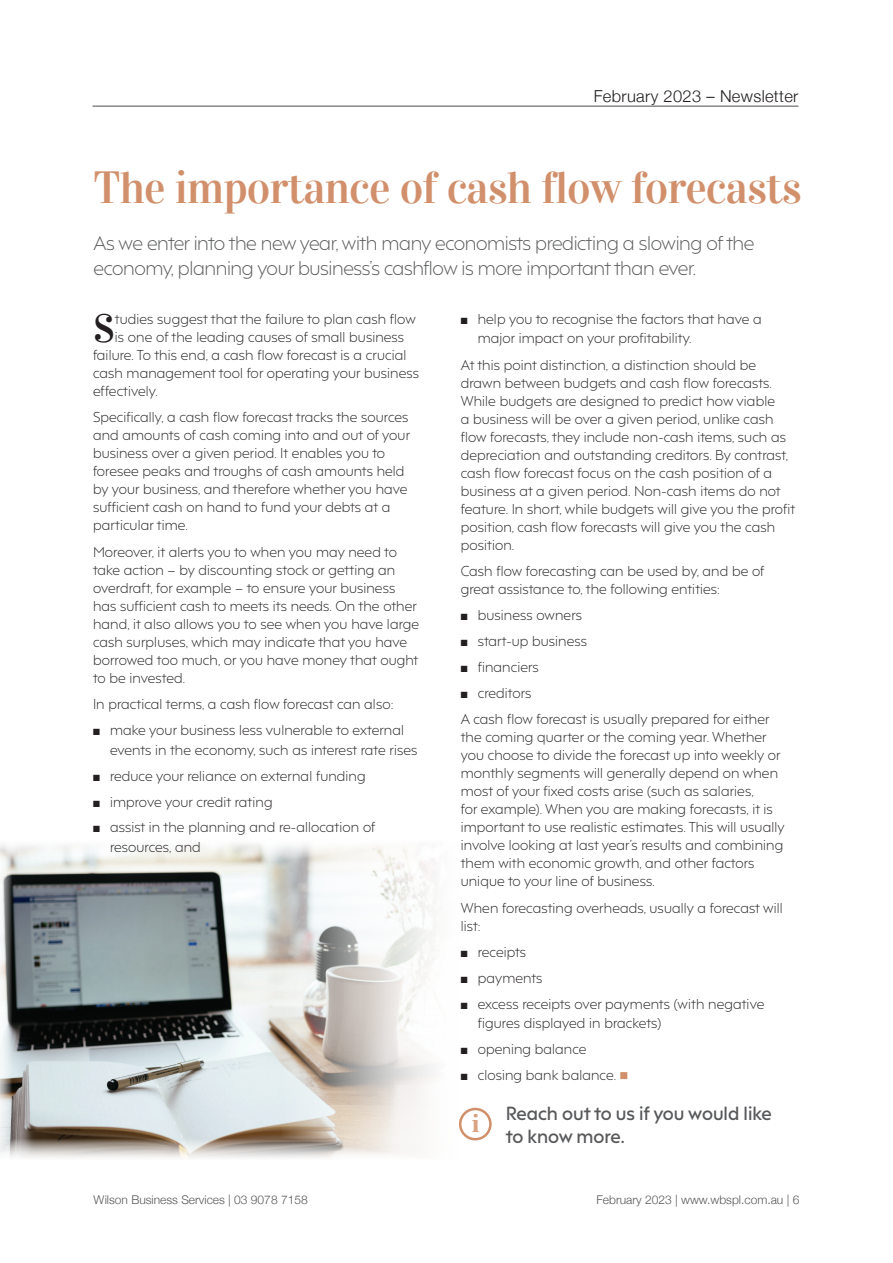
<style>
.page{position:relative;width:893px;height:1263px;background:#fff}
.page>*{position:absolute;margin:0;border:0;box-sizing:border-box;transform-origin:0 0}
.t1{font:45px "Vidaloka";letter-spacing:-.02em;color:#d1906b}
.t2{font:39.3px "Vidaloka";color:#231f20}
.t3{font:700 26.55px "Times";color:#d9a383}
.t4{font:300 18.75px/25.5px "F37 Hooj";letter-spacing:-.02em;color:#57585a}
.t5{font:600 18px/22.5px "F37 Hooj";color:#57585a}
.t6{font:300 16.5px "Helvetica Neue";letter-spacing:.02em;color:#231f20}
.t7{font:300 13.5px/18px "F37 Hooj";letter-spacing:.01em;color:#231f20}
.t8{font:300 12px "Helvetica Neue";color:#57585a}
.s1{color:#d1906b}
</style>
<div class="page">
<hr style="left:93px;top:106px;width:705px;height:1px;background:#231f20">
<img style="left:0;top:843px;width:471px;height:315px">
<div style="left:459px;top:1108px;width:33px;height:32px;border:3px solid #d1906b;border-radius:50%"></div>
<p class="t6" style="left:594px;top:83px;width:206px">February 2023 – Newsletter</p>
<h1 class="t1" style="left:94px;top:161px;width:710px">The importance of cash flow forecasts</h1>
<h3 class="t4" style="left:94px;top:228px;width:662px">As we enter into the new year, with many economists predicting a slowing of the economy, planning your business’s cashflow is more important than ever.</h3>
<h2 class="t2" style="left:93px;top:305px;width:23px">S</h2>
<p class="t7" style="left:115px;top:308px;width:302px">tudies suggest that the failure to plan cash flow</p>
<p class="t7" style="left:478px;top:308px;width:285px;line-height:19.5px;text-indent:-17px">■ help you to recognise the factors that have a major impact on your profitability.</p>
<p class="t7" style="left:461px;top:354px;width:336px">At this point distinction, a distinction should be drawn between budgets and cash flow forecasts.<br>While budgets are designed to predict how viable<br>a business will be over a given period, unlike cash flow forecasts, they include non-cash items, such as depreciation and outstanding creditors. By contrast, cash flow forecast focus on the cash position of a business at a given period. Non-cash items do not feature. In short, while budgets will give you the profit position, cash flow forecasts will give you the cash position.</p>
<p class="t7" style="left:461px;top:561px;width:305px">Cash flow forecasting can be used by, and be of great assistance to, the following entities:</p>
<p class="t7" style="left:461px;top:605px;width:123px">■ business owners</p>
<p class="t7" style="left:461px;top:631px;width:128px">■ start-up business</p>
<p class="t7" style="left:461px;top:657px;width:80px">■ financiers</p>
<p class="t7" style="left:461px;top:678px;width:310px;line-height:26.5px">■ creditors<br>A cash flow forecast is usually prepared for either</p>
<p class="t7" style="left:461px;top:727px;width:325px">the coming quarter or the coming year. Whether you choose to divide the forecast up into weekly or monthly segments will generally depend on when most of your fixed costs arise (such as salaries,<br>for example). When you are making forecasts, it is important to use realistic estimates. This will usually involve looking at last year’s results and combining them with economic growth, and other factors unique to your line of business.</p>
<p class="t7" style="left:461px;top:897px;width:323px">When forecasting overheads, usually a forecast will list:</p>
<p class="t7" style="left:461px;top:941px;width:67px">■ receipts</p>
<p class="t7" style="left:461px;top:967px;width:83px">■ payments</p>
<p class="t7" style="left:478px;top:992px;width:288px;line-height:19.5px;text-indent:-17px">■ excess receipts over payments (with negative figures displayed in brackets)</p>
<p class="t7" style="left:461px;top:1038px;width:127px">■ opening balance</p>
<p class="t7" style="left:461px;top:1064px;width:169px">■ closing bank balance. <span class="s1">■</span></p>
<h3 class="t5" style="left:506px;top:1100px;width:267px">Reach out to us if you would like to know more.</h3>
<p class="t7" style="left:115px;top:326px;width:291px">is one of the leading causes of small business</p>
<p class="t7" style="left:93px;top:344px;width:315px">failure. To this end, a cash flow forecast is a crucial</p>
<p class="t7" style="left:93px;top:362px;width:328px">cash management tool for operating your business</p>
<p class="t7" style="left:93px;top:380px;width:66px">effectively.</p>
<p class="t7" style="left:93px;top:407px;width:319px">Specifically, a cash flow forecast tracks the sources and amounts of cash coming into and out of your business over a given period. It enables you to foresee peaks and troughs of cash amounts held by your business, and therefore whether you have sufficient cash on hand to fund your debts at a particular time.</p>
<p class="t7" style="left:93px;top:541px;width:328px">Moreover, it alerts you to when you may need to take action – by discounting stock or getting an overdraft, for example – to ensure your business has sufficient cash to meets its needs. On the other hand, it also allows you to see when you have large cash surpluses, which may indicate that you have borrowed too much, or you have money that ought to be invested.</p>
<p class="t7" style="left:93px;top:694px;width:302px">In practical terms, a cash flow forecast can also:</p>
<p class="t7" style="left:110px;top:719px;width:309px;line-height:19.5px;text-indent:-17px">■ make your business less vulnerable to external events in the economy, such as interest rate rises</p>
<p class="t7" style="left:93px;top:765px;width:274px">■ reduce your reliance on external funding</p>
<p class="t7" style="left:93px;top:791px;width:181px">■ improve your credit rating</p>
<p class="t7" style="left:110px;top:816px;width:267px;line-height:19.5px;text-indent:-17px">■ assist in the planning and re-allocation of resources, and</p>
<h3 class="t3" style="left:472px;top:1098px;width:9px">i</h3>
<p class="t8" style="left:94px;top:1190px;width:216px">Wilson Business Services | 03 9078 7158</p>
<p class="t8" style="left:596px;top:1190px;width:204px">February 2023 | www.wbspl.com.au | 6</p>
</div>
